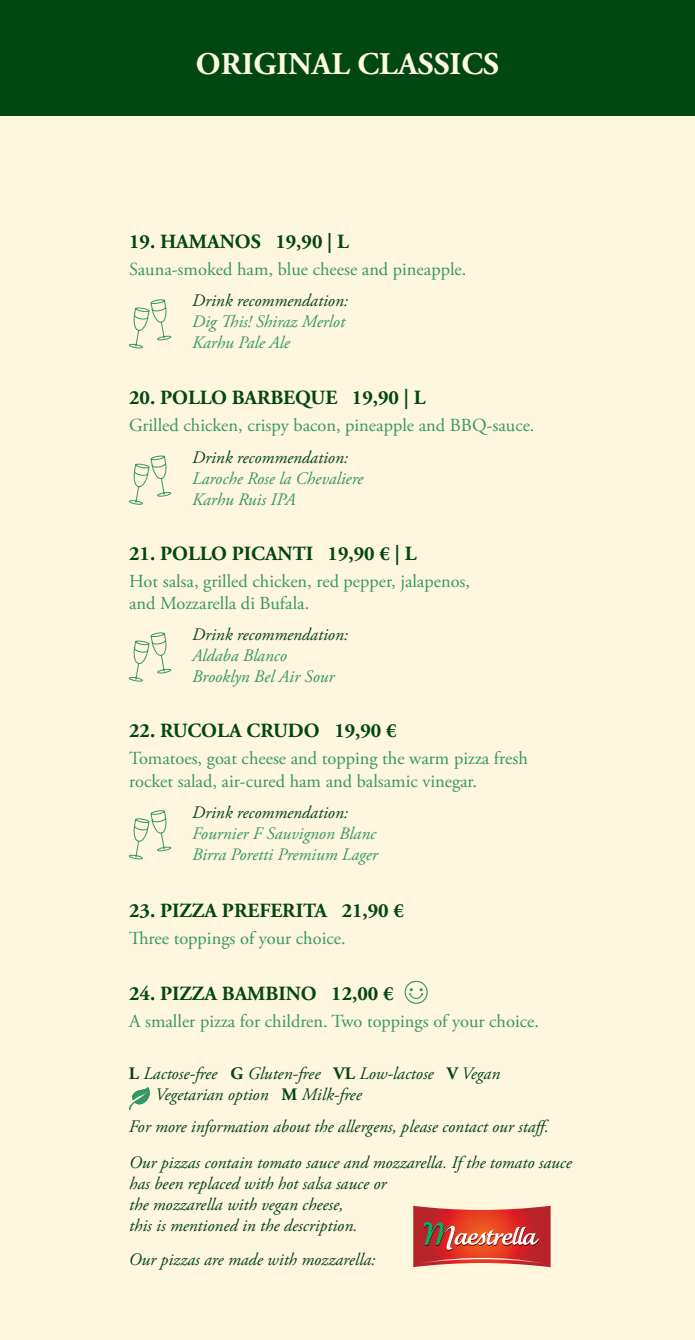
<style>
.page{position:relative;width:695px;height:1340px;background:#fff}
.page>*{position:absolute;margin:0;border:0;box-sizing:border-box;transform-origin:0 0}
.t1{font:700 31.5px "Adobe Garamond Pro";color:#fff9e3}
.t2{font:700 20.12px "Adobe Garamond Pro";color:#004712}
.t3{font:18.38px/22.1px "Adobe Garamond Pro";color:#349865}
.t4{font:italic 17.5px/21px "Adobe Garamond Pro";color:#004712}
.t5{font:italic 17.5px/21px "Adobe Garamond Pro";color:#349865}
.s1{font-weight:700;font-style:normal}
</style>
<div class="page">
<div style="left:0;top:0;width:694px;height:1339px;background:#fff6de"></div>
<div style="left:0;top:0;width:694px;height:116px;background:#004712"></div>
<svg style="left:129px;top:299px;width:42px;height:49px"></svg>
<svg style="left:129px;top:455px;width:42px;height:49px"></svg>
<svg style="left:129px;top:632px;width:42px;height:49px"></svg>
<svg style="left:129px;top:810px;width:42px;height:49px"></svg>
<div style="left:404px;top:980px;width:23px;height:23px;border:1px solid #349865;border-radius:50%"></div>
<svg style="left:409px;top:988px;width:15px;height:11px"></svg>
<img style="left:413px;top:1205px;width:137px;height:62px">
<svg style="left:420px;top:1257px;width:123px;height:6px"></svg>
<svg style="left:129px;top:1087px;width:21px;height:23px"></svg>
<h1 class="t1" style="left:196px;top:46px;width:304px">ORIGINAL CLASSICS</h1>
<p class="t2" style="left:129px;top:230px;width:221px">19. HAMANOS 19,90 | L</p>
<p class="t3" style="left:129px;top:259px;width:339px">Sauna-smoked ham, blue cheese and pineapple.</p>
<p class="t4" style="left:192px;top:291px;width:157px">Drink recommendation:</p>
<p class="t5" style="left:192px;top:312px;width:154px">Dig This! Shiraz Merlot<br>Karhu Pale Ale</p>
<p class="t2" style="left:129px;top:386px;width:298px">20. POLLO BARBEQUE 19,90 | L</p>
<p class="t3" style="left:129px;top:415px;width:407px">Grilled chicken, crispy bacon, pineapple and BBQ-sauce.</p>
<p class="t4" style="left:192px;top:447px;width:157px">Drink recommendation:</p>
<p class="t5" style="left:192px;top:468px;width:173px">Laroche Rose la Chevaliere<br>Karhu Ruis IPA</p>
<p class="t2" style="left:129px;top:541px;width:289px">21. POLLO PICANTI 19,90 € | L</p>
<p class="t3" style="left:129px;top:570px;width:342px">Hot salsa, grilled chicken, red pepper, jalapenos, and Mozzarella di Bufala.</p>
<p class="t4" style="left:192px;top:624px;width:157px">Drink recommendation:</p>
<p class="t5" style="left:192px;top:645px;width:144px">Aldaba Blanco<br>Brooklyn Bel Air Sour</p>
<p class="t2" style="left:129px;top:719px;width:269px">22. RUCOLA CRUDO 19,90 €</p>
<p class="t3" style="left:129px;top:748px;width:400px">Tomatoes, goat cheese and topping the warm pizza fresh rocket salad, air-cured ham and balsamic vinegar.</p>
<p class="t4" style="left:192px;top:802px;width:157px">Drink recommendation:</p>
<p class="t5" style="left:192px;top:823px;width:187px">Fournier F Sauvignon Blanc<br>Birra Poretti Premium Lager</p>
<p class="t2" style="left:129px;top:899px;width:276px">23. PIZZA PREFERITA 21,90 €</p>
<p class="t3" style="left:129px;top:928px;width:218px">Three toppings of your choice.</p>
<p class="t2" style="left:129px;top:981px;width:266px">24. PIZZA BAMBINO 12,00 €</p>
<p class="t3" style="left:129px;top:1010px;width:411px">A smaller pizza for children. Two toppings of your choice.</p>
<p class="t4" style="left:155px;top:1063px;width:346px;text-indent:-26px"><span class="s1">L</span> Lactose-free <span class="s1">G</span> Gluten-free <span class="s1">VL</span> Low-lactose <span class="s1">V</span> Vegan<br>Vegetarian option <span class="s1">M</span> Milk-free</p>
<p class="t4" style="left:129px;top:1115px;width:424px">For more information about the allergens, please contact our staff.</p>
<p class="t4" style="left:129px;top:1152px;width:444px">Our pizzas contain tomato sauce and mozzarella. If the tomato sauce has been replaced with hot salsa sauce or<br>the mozzarella with vegan cheese,<br>this is mentioned in the description.</p>
<p class="t4" style="left:129px;top:1249px;width:248px">Our pizzas are made with mozzarella:</p>
</div>
